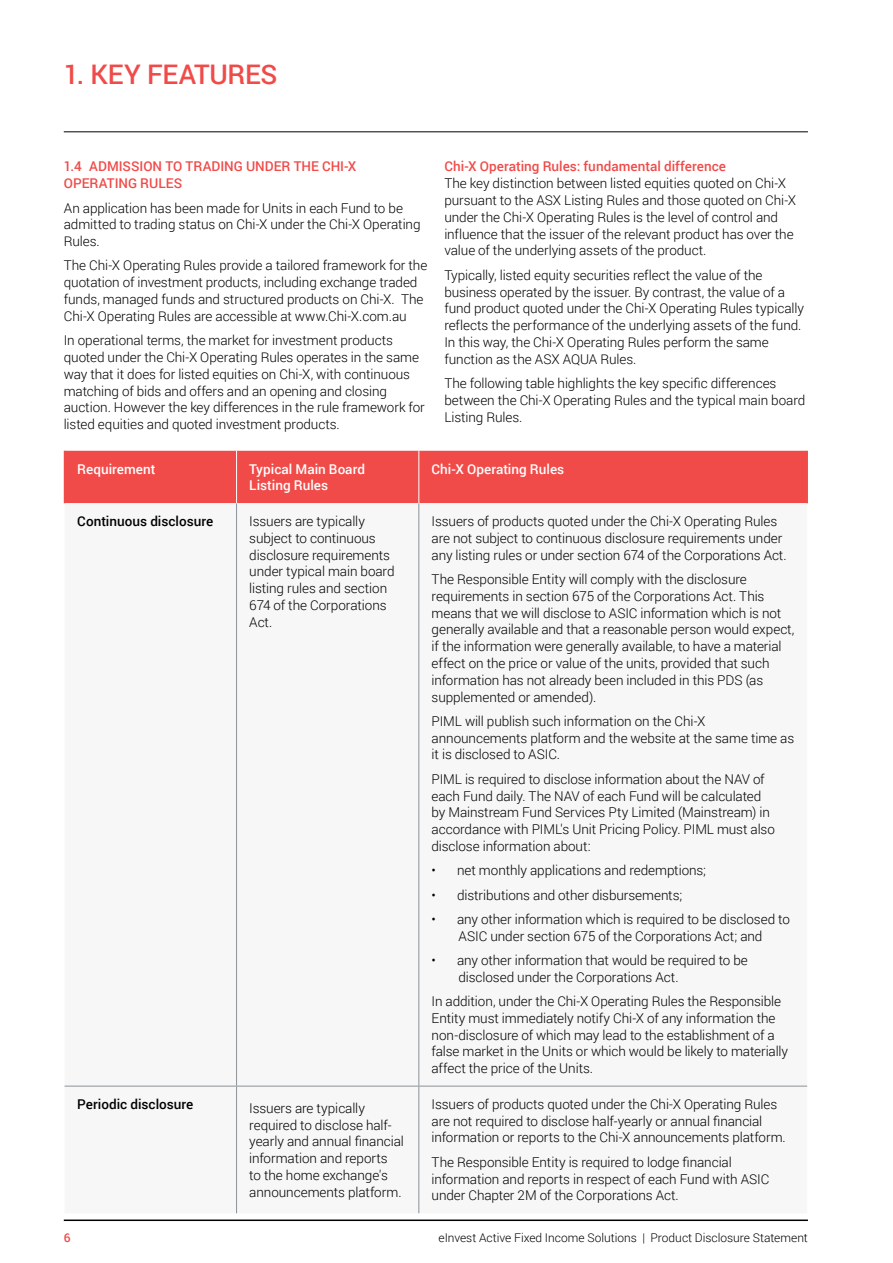
<style>
.page{position:relative;width:893px;height:1263px;background:#fff}
.page>*{position:absolute;margin:0;border:0;box-sizing:border-box;transform-origin:0 0}
.t1{font:500 27px "Roboto";letter-spacing:-.01em;color:#f04b49}
.t2{font:300 13.5px/16.8px "Roboto";letter-spacing:-.005em;color:#000}
.t3{font:500 13.5px/16.8px "Roboto";color:#f04b49}
.t4{font:500 13.5px/16.8px "Roboto";color:#fff}
.t5{font:500 13.5px "Roboto";color:#000}
.t6{font:300 12px "Roboto";color:#000}
.t7{font:500 12px "Roboto";color:#f04b49}
</style>
<div class="page">
<hr style="left:64px;top:1219px;width:744px;height:2px;background:#000">
<hr style="left:64px;top:131px;width:744px;height:1px;background:#000">
<div style="left:65px;top:451px;width:741px;height:52px;background:#f04b49"></div>
<svg style="left:65px;top:503px;width:742px;height:710px"></svg>
<hr style="left:236px;top:503px;width:1px;height:583px;background:#8c9297">
<hr style="left:418px;top:503px;width:1px;height:583px;background:#8c9297">
<hr style="left:236px;top:451px;width:1px;height:52px;background:#fff">
<hr style="left:418px;top:451px;width:1px;height:52px;background:#fff">
<hr style="left:64px;top:451px;width:1px;height:52px;background:#f04b49">
<hr style="left:806px;top:451px;width:2px;height:52px;background:#f04b49">
<hr style="left:65px;top:1086px;width:172px;height:1px;background:#8c9297">
<hr style="left:237px;top:1086px;width:182px;height:1px;background:#8c9297">
<hr style="left:236px;top:1086px;width:1px;height:127px;background:#8c9297">
<hr style="left:419px;top:1086px;width:388px;height:1px;background:#8c9297">
<hr style="left:418px;top:1086px;width:1px;height:127px;background:#8c9297">
<h1 class="t1" style="left:64px;top:55px;width:215px">1. KEY FEATURES</h1>
<p class="t3" style="left:64px;top:158px;width:294px">1.4 ADMISSION TO TRADING UNDER THE CHI-X<br>OPERATING RULES</p>
<p class="t2" style="left:64px;top:199px;width:358px">An application has been made for Units in each Fund to be admitted to trading status on Chi-X under the Chi-X Operating<br>Rules.</p>
<p class="t2" style="left:64px;top:257px;width:365px">The Chi-X Operating Rules provide a tailored framework for the quotation of investment products, including exchange traded funds, managed funds and structured products on Chi-X. The Chi-X Operating Rules are accessible at www.Chi-X.com.au</p>
<p class="t2" style="left:64px;top:331px;width:363px">In operational terms, the market for investment products quoted under the Chi-X Operating Rules operates in the same way that it does for listed equities on Chi-X, with continuous matching of bids and offers and an opening and closing auction. However the key differences in the rule framework for listed equities and quoted investment products.</p>
<p class="t3" style="left:444px;top:158px;width:283px">Chi-X Operating Rules: fundamental difference</p>
<p class="t2" style="left:444px;top:175px;width:353px">The key distinction between listed equities quoted on Chi-X pursuant to the ASX Listing Rules and those quoted on Chi-X under the Chi-X Operating Rules is the level of control and influence that the issuer of the relevant product has over the value of the underlying assets of the product.</p>
<p class="t2" style="left:444px;top:266px;width:361px">Typically, listed equity securities reflect the value of the business operated by the issuer. By contrast, the value of a fund product quoted under the Chi-X Operating Rules typically reflects the performance of the underlying assets of the fund.<br>In this way, the Chi-X Operating Rules perform the same function as the ASX AQUA Rules.</p>
<p class="t2" style="left:444px;top:374px;width:362px">The following table highlights the key specific differences between the Chi-X Operating Rules and the typical main board<br>Listing Rules.</p>
<p class="t4" style="left:77px;top:460px;width:80px">Requirement</p>
<p class="t4" style="left:249px;top:460px;width:117px">Typical Main Board<br>Listing Rules</p>
<p class="t4" style="left:432px;top:460px;width:134px">Chi-X Operating Rules</p>
<p class="t5" style="left:77px;top:512px;width:137px">Continuous disclosure</p>
<p class="t2" style="left:249px;top:512px;width:147px">Issuers are typically subject to continuous disclosure requirements under typical main board listing rules and section<br>674 of the Corporations<br>Act.</p>
<p class="t2" style="left:432px;top:512px;width:357px">Issuers of products quoted under the Chi-X Operating Rules are not subject to continuous disclosure requirements under any listing rules or under section 674 of the Corporations Act.</p>
<p class="t2" style="left:432px;top:570px;width:364px">The Responsible Entity will comply with the disclosure requirements in section 675 of the Corporations Act. This means that we will disclose to ASIC information which is not generally available and that a reasonable person would expect, if the information were generally available, to have a material effect on the price or value of the units, provided that such information has not already been included in this PDS (as supplemented or amended).</p>
<p class="t2" style="left:432px;top:712px;width:364px">PIML will publish such information on the Chi-X announcements platform and the website at the same time as it is disclosed to ASIC.</p>
<p class="t2" style="left:432px;top:770px;width:345px">PIML is required to disclose information about the NAV of each Fund daily. The NAV of each Fund will be calculated by Mainstream Fund Services Pty Limited (Mainstream) in accordance with PIML's Unit Pricing Policy. PIML must also disclose information about:</p>
<p class="t2" style="left:432px;top:861px;width:276px">• net monthly applications and redemptions;</p>
<p class="t2" style="left:432px;top:886px;width:252px">• distributions and other disbursements;</p>
<p class="t2" style="left:432px;top:910px;width:360px;text-align:center">• any other information which is required to be disclosed to<br>ASIC under section 675 of the Corporations Act; and</p>
<p class="t2" style="left:459px;top:951px;width:291px;text-indent:-27px">• any other information that would be required to be disclosed under the Corporations Act.</p>
<p class="t2" style="left:432px;top:992px;width:358px">In addition, under the Chi-X Operating Rules the Responsible Entity must immediately notify Chi-X of any information the non-disclosure of which may lead to the establishment of a false market in the Units or which would be likely to materially affect the price of the Units.</p>
<p class="t5" style="left:77px;top:1094px;width:118px">Periodic disclosure</p>
<p class="t2" style="left:249px;top:1099px;width:156px">Issuers are typically required to disclose half&shy;yearly and annual financial information and reports<br>to the home exchange's announcements platform.</p>
<p class="t2" style="left:432px;top:1095px;width:356px">Issuers of products quoted under the Chi-X Operating Rules are not required to disclose half-yearly or annual financial information or reports to the Chi-X announcements platform.</p>
<p class="t2" style="left:432px;top:1153px;width:339px">The Responsible Entity is required to lodge financial information and reports in respect of each Fund with ASIC under Chapter 2M of the Corporations Act.</p>
<p class="t7" style="left:64px;top:1229px;width:8px">6</p>
<p class="t6" style="left:439px;top:1229px;width:371px">eInvest Active Fixed Income Solutions | Product Disclosure Statement</p>
</div>
